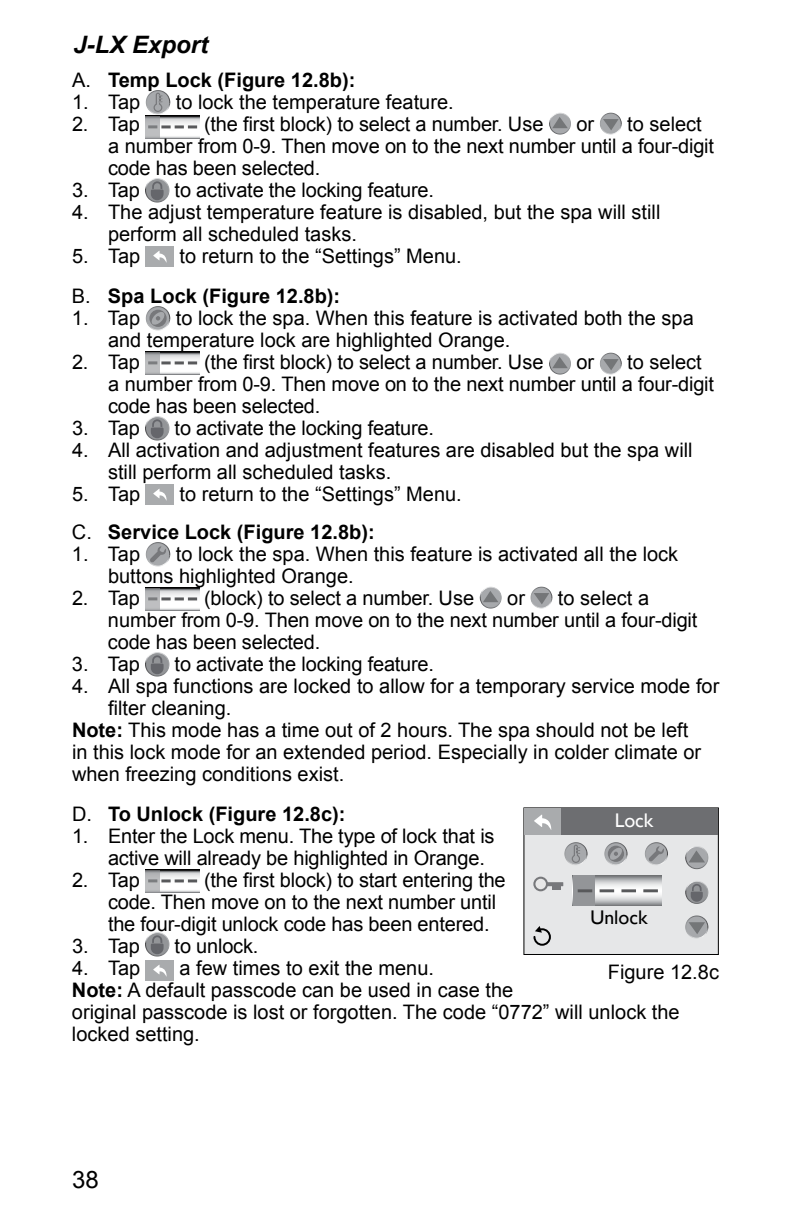
<style>
.page{position:relative;width:792px;height:1224px;background:#fff}
.page>*{position:absolute;margin:0;border:0;box-sizing:border-box;transform-origin:0 0}
.t1{font:italic 700 24px "Arial";color:#000}
.t2{font:24px "Arial";color:#000}
.t3{font:20px/22px "Arial";color:#000}
.t4{font:700 20px "Arial";color:#000}
.t5{font:19.8px "Gill Sans";color:#000}
.t6{font:19.8px "Gill Sans";color:#fff}
.s1{font-weight:400}
.s2{font-weight:700}
</style>
<div class="page">
<svg style="left:146px;top:90px;width:24px;height:25px"></svg>
<svg style="left:159px;top:116px;width:40px;height:23px"></svg>
<svg style="left:159px;top:125px;width:38px;height:3px"></svg>
<svg style="left:145px;top:116px;width:14px;height:23px"></svg>
<svg style="left:549px;top:113px;width:22px;height:22px"></svg>
<svg style="left:600px;top:113px;width:22px;height:22px"></svg>
<svg style="left:145px;top:178px;width:24px;height:25px"></svg>
<div style="left:146px;top:246px;width:28px;height:21px;background:#a9abad"></div>
<svg style="left:153px;top:251px;width:14px;height:12px"></svg>
<svg style="left:146px;top:306px;width:24px;height:25px"></svg>
<svg style="left:159px;top:352px;width:40px;height:23px"></svg>
<svg style="left:159px;top:361px;width:38px;height:3px"></svg>
<svg style="left:145px;top:352px;width:14px;height:23px"></svg>
<svg style="left:549px;top:353px;width:22px;height:22px"></svg>
<svg style="left:600px;top:353px;width:22px;height:22px"></svg>
<svg style="left:145px;top:416px;width:24px;height:25px"></svg>
<div style="left:146px;top:484px;width:28px;height:21px;background:#a9abad"></div>
<svg style="left:153px;top:489px;width:14px;height:12px"></svg>
<svg style="left:146px;top:542px;width:24px;height:25px"></svg>
<svg style="left:159px;top:588px;width:40px;height:23px"></svg>
<svg style="left:159px;top:597px;width:38px;height:3px"></svg>
<svg style="left:145px;top:588px;width:14px;height:23px"></svg>
<svg style="left:480px;top:587px;width:22px;height:22px"></svg>
<svg style="left:531px;top:587px;width:21px;height:22px"></svg>
<svg style="left:145px;top:652px;width:24px;height:25px"></svg>
<svg style="left:159px;top:870px;width:40px;height:23px"></svg>
<svg style="left:159px;top:879px;width:38px;height:3px"></svg>
<svg style="left:145px;top:870px;width:14px;height:23px"></svg>
<svg style="left:145px;top:932px;width:24px;height:25px"></svg>
<div style="left:146px;top:960px;width:28px;height:21px;background:#a9abad"></div>
<svg style="left:153px;top:965px;width:14px;height:12px"></svg>
<div style="left:524px;top:808px;width:194px;height:146px;background:#e6e7e8"></div>
<div style="left:523px;top:807px;width:196px;height:148px;border:1px solid #000"></div>
<svg style="left:533px;top:926px;width:18px;height:20px"></svg>
<svg style="left:594px;top:876px;width:67px;height:30px"></svg>
<svg style="left:685px;top:846px;width:23px;height:23px"></svg>
<svg style="left:685px;top:916px;width:23px;height:23px"></svg>
<div style="left:573px;top:876px;width:21px;height:30px;background:#939598"></div>
<svg style="left:685px;top:881px;width:23px;height:23px"></svg>
<svg style="left:604px;top:842px;width:24px;height:23px"></svg>
<svg style="left:564px;top:842px;width:24px;height:23px"></svg>
<svg style="left:645px;top:842px;width:23px;height:23px"></svg>
<div style="left:561px;top:808px;width:157px;height:27px;background:#6d6e71"></div>
<div style="left:524px;top:808px;width:37px;height:27px;background:#a9abad"></div>
<svg style="left:534px;top:815px;width:17px;height:15px"></svg>
<hr style="left:578px;top:889px;width:14px;height:3px;background:#58595b">
<hr style="left:600px;top:889px;width:14px;height:3px;background:#58595b">
<hr style="left:621px;top:889px;width:15px;height:3px;background:#58595b">
<hr style="left:643px;top:889px;width:15px;height:3px;background:#58595b">
<svg style="left:547px;top:882px;width:16px;height:7px"></svg>
<svg style="left:533px;top:877px;width:15px;height:14px"></svg>
<div style="left:535px;top:879px;width:11px;height:10px;background:#e7e7e7;border-radius:50%"></div>
<p class="t1" style="left:73px;top:29px;width:136px">J-LX Export</p>
<p class="t4" style="left:72px;top:66px;width:285px"><span class="s1">A.</span> Temp Lock (Figure 12.8b):</p>
<p class="t3" style="left:72px;top:91px;width:70px">1. Tap</p>
<p class="t3" style="left:176px;top:91px;width:279px">to lock the temperature feature.</p>
<p class="t3" style="left:72px;top:113px;width:69px">2. Tap</p>
<p class="t3" style="left:204px;top:113px;width:341px">(the first block) to select a number. Use</p>
<p class="t3" style="left:577px;top:113px;width:19px">or</p>
<p class="t3" style="left:108px;top:113px;width:608px;text-indent:519px">to select a number from 0-9. Then move on to the next number until a four-digit code has been selected.</p>
<p class="t3" style="left:72px;top:179px;width:69px">3. Tap</p>
<p class="t3" style="left:175px;top:179px;width:261px">to activate the locking feature.</p>
<p class="t3" style="left:108px;top:201px;width:554px;text-indent:-36px">4. The adjust temperature feature is disabled, but the spa will still perform all scheduled tasks.</p>
<p class="t3" style="left:72px;top:245px;width:70px">5. Tap</p>
<p class="t3" style="left:72px;top:236px;width:391px;line-height:40px;text-indent:107px">to return to the “Settings” Menu.<br>B. <span class="s2">Spa Lock (Figure 12.8b):</span></p>
<p class="t3" style="left:72px;top:307px;width:70px">1. Tap</p>
<p class="t3" style="left:108px;top:307px;width:587px;text-indent:68px">to lock the spa. When this feature is activated both the spa and temperature lock are highlighted Orange.</p>
<p class="t3" style="left:72px;top:351px;width:69px">2. Tap</p>
<p class="t3" style="left:204px;top:351px;width:341px">(the first block) to select a number. Use</p>
<p class="t3" style="left:577px;top:351px;width:19px">or</p>
<p class="t3" style="left:108px;top:351px;width:608px;text-indent:519px">to select a number from 0-9. Then move on to the next number until a four-digit code has been selected.</p>
<p class="t3" style="left:72px;top:417px;width:69px">3. Tap</p>
<p class="t3" style="left:175px;top:417px;width:261px">to activate the locking feature.</p>
<p class="t3" style="left:108px;top:439px;width:586px;text-indent:-36px">4. All activation and adjustment features are disabled but the spa will still perform all scheduled tasks.</p>
<p class="t3" style="left:72px;top:483px;width:70px">5. Tap</p>
<p class="t3" style="left:72px;top:475px;width:391px;line-height:38px;text-indent:107px">to return to the “Settings” Menu.<br>C. <span class="s2">Service Lock (Figure 12.8b):</span></p>
<p class="t3" style="left:72px;top:543px;width:70px">1. Tap</p>
<p class="t3" style="left:108px;top:543px;width:572px;text-indent:68px">to lock the spa. When this feature is activated all the lock buttons highlighted Orange.</p>
<p class="t3" style="left:72px;top:587px;width:69px">2. Tap</p>
<p class="t3" style="left:204px;top:587px;width:272px">(block) to select a number. Use</p>
<p class="t3" style="left:507px;top:587px;width:19px">or</p>
<p class="t3" style="left:108px;top:587px;width:591px;text-indent:450px">to select a number from 0-9. Then move on to the next number until a four-digit code has been selected.</p>
<p class="t3" style="left:72px;top:653px;width:69px">3. Tap</p>
<p class="t3" style="left:175px;top:653px;width:261px">to activate the locking feature.</p>
<p class="t3" style="left:72px;top:675px;width:649px">4. All spa functions are locked to allow for a temporary service mode for</p>
<p class="t3" style="left:108px;top:697px;width:125px">filter cleaning.</p>
<p class="t3" style="left:72px;top:719px;width:618px"><span class="s2">Note:</span> This mode has a time out of 2 hours. The spa should not be left</p>
<p class="t3" style="left:72px;top:741px;width:631px">in this lock mode for an extended period. Especially in colder climate or</p>
<p class="t3" style="left:72px;top:763px;width:274px">when freezing conditions exist.</p>
<p class="t4" style="left:72px;top:800px;width:275px"><span class="s1">D.</span> To Unlock (Figure 12.8c):</p>
<p class="t3" style="left:108px;top:825px;width:388px;text-indent:-36px">1. Enter the Lock menu. The type of lock that is active will already be highlighted in Orange.</p>
<p class="t3" style="left:72px;top:869px;width:69px">2. Tap</p>
<p class="t6" style="left:615px;top:809px;width:40px">Lock</p>
<p class="t3" style="left:108px;top:869px;width:399px;text-indent:96px">(the first block) to start entering the code. Then move on to the next number until the four-digit unlock code has been entered.</p>
<p class="t3" style="left:72px;top:935px;width:69px">3. Tap</p>
<p class="t3" style="left:175px;top:935px;width:85px">to unlock.</p>
<p class="t3" style="left:72px;top:957px;width:70px">4. Tap</p>
<p class="t5" style="left:590px;top:906px;width:59px">Unlock</p>
<p class="t3" style="left:72px;top:957px;width:609px;text-indent:107px">a few times to exit the menu.<br><span class="s2">Note:</span> A default passcode can be used in case the<br>original passcode is lost or forgotten. The code “0772” will unlock the locked setting.</p>
<p class="t3" style="left:608px;top:961px;width:113px">Figure 12.8c</p>
<p class="t2" style="left:72px;top:1164px;width:28px">38</p>
</div>
